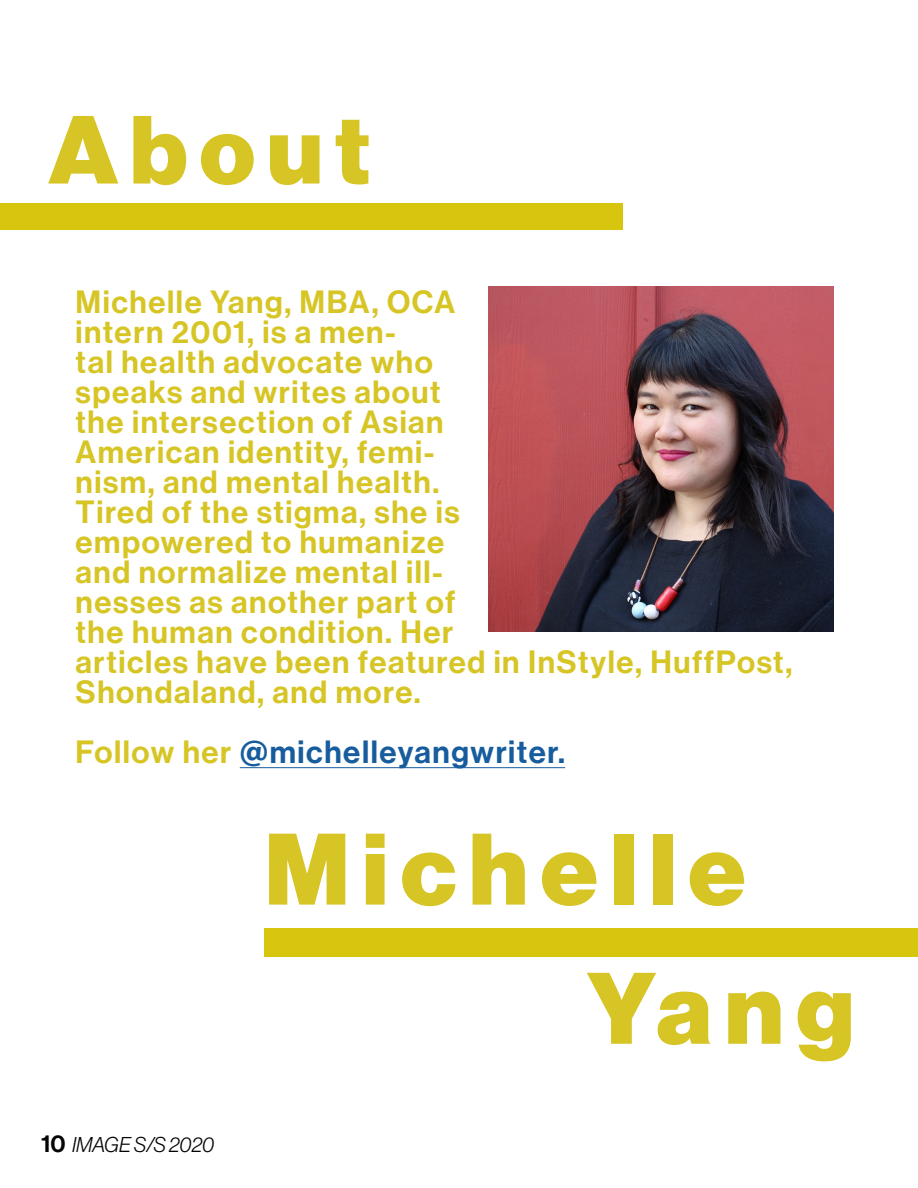
<style>
.page{position:relative;width:918px;height:1188px;background:#fff}
.page>*{position:absolute;margin:0;border:0;box-sizing:border-box;transform-origin:0 0}
.t1{font:99.3px "N Haas Grotesk DS Pro 95 Blk";letter-spacing:.13em;color:#d6c525}
.t2{font:94.5px "N Haas Grotesk DS Pro 95 Blk";letter-spacing:.13em;color:#d6c525}
.t3{font:31.5px/30px "N Haas Grotesk DS Pro 65 Md";letter-spacing:.05em;color:#d6c525}
.t4{font:31.5px "N Haas Grotesk DS Pro 65 Md";letter-spacing:.05em;color:#175d9e}
.t5{font:21px "N Haas Grotesk DS Pro 46 Lt It";color:#040503}
.s1{color:#d6c525}
.s2{font-family:"N Haas Grotesk DS Pro 65 Md";font-size:24px}
</style>
<div class="page">
<hr style="left:240px;top:767px;width:325px;height:1px;background:#175d9e">
<img style="left:489px;top:286px;width:345px;height:345px">
<div style="left:0;top:203px;width:622px;height:27px;background:#d8c60e"></div>
<div style="left:265px;top:928px;width:653px;height:28px;background:#d8c60e"></div>
<p class="t2" style="left:49px;top:95px;width:323px">About</p>
<p class="t3" style="left:76px;top:288px;width:718px">Michelle Yang, MBA, OCA<br>intern 2001, is a men-<br>tal health advocate who<br>speaks and writes about<br>the intersection of Asian<br>American identity, femi-<br>nism, and mental health.<br>Tired of the stigma, she is<br>empowered to humanize<br>and normalize mental ill-<br>nesses as another part of<br>the human condition. Her<br>articles have been featured in InStyle, HuffPost,<br>Shondaland, and more.</p>
<p class="t4" style="left:76px;top:734px;width:491px"><span class="s1">Follow her</span> @michelleyangwriter.</p>
<p class="t1" style="left:265px;top:811px;width:482px">Michelle</p>
<p class="t5" style="left:41px;top:1133px;width:174px"><span class="s2">10</span> IMAGE S/S 2020</p>
<p class="t1" style="left:587px;top:950px;width:269px">Yang</p>
</div>
